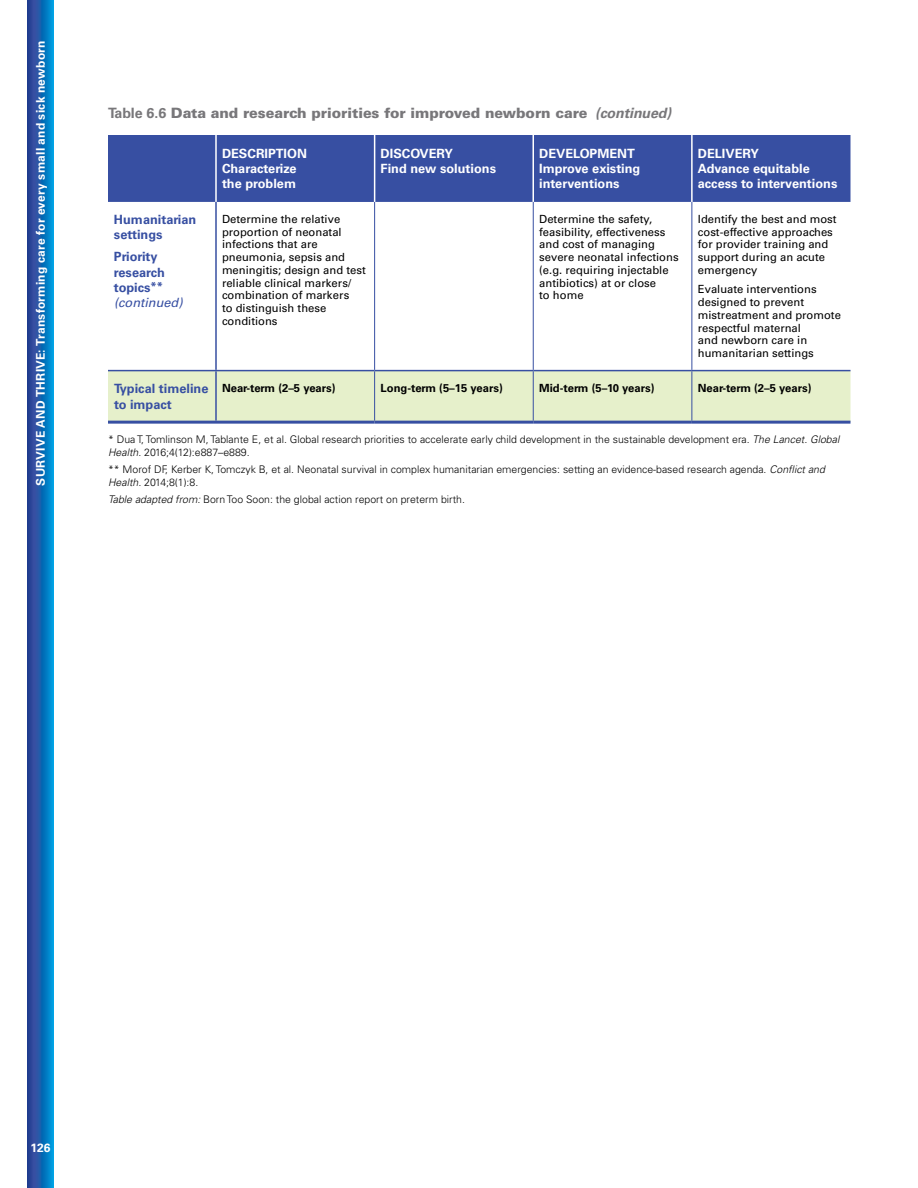
<style>
.page{position:relative;width:918px;height:1188px;background:#fff}
.page>*{position:absolute;margin:0;border:0;box-sizing:border-box;transform-origin:0 0}
.t1{font:900 14.25px "Univers LT Std";letter-spacing:-.005em;color:#78777a}
.t2{font:italic 700 14.25px "Univers LT Std";letter-spacing:-.01em;color:#78777a}
.t3{font:700 12.75px/15.3px "Univers LT Std";color:#fff}
.t4{font:700 12.75px/15.3px "Univers LT Std";color:#374fa2}
.t5{font:700 12px "Univers LT Std";letter-spacing:.02em;color:#fff}
.t6{font:11.25px/12.8px "Univers LT Std";color:#000}
.t7{font:700 11.25px "Univers LT Std";color:#000}
.t8{font:300 10.5px/12.6px "Univers LT Std";color:#000}
.s1{font-weight:700}
.s2{font-size:11.25px}
.s3{font-weight:400;font-style:italic}
.s4{font-style:italic}
</style>
<div class="page">
<svg style="left:27px;top:0;width:27px;height:1188px;background:#1666b2"></svg>
<div style="left:108px;top:135px;width:742px;height:67px;background:#374fa2"></div>
<svg style="left:375px;top:202px;width:317px;height:168px"></svg>
<div style="left:108px;top:371px;width:742px;height:50px;background:#e6f0cb"></div>
<hr style="left:215px;top:135px;width:2px;height:67px;background:#fff">
<hr style="left:374px;top:135px;width:1px;height:67px;background:#fff">
<hr style="left:532px;top:135px;width:2px;height:67px;background:#fff">
<hr style="left:691px;top:135px;width:2px;height:67px;background:#fff">
<hr style="left:108px;top:421px;width:108px;height:3px;background:#374fa2">
<hr style="left:216px;top:421px;width:159px;height:3px;background:#374fa2">
<hr style="left:375px;top:421px;width:158px;height:3px;background:#374fa2">
<hr style="left:533px;top:421px;width:159px;height:3px;background:#374fa2">
<hr style="left:692px;top:421px;width:158px;height:3px;background:#374fa2">
<hr style="left:215px;top:202px;width:2px;height:168px;background:#374fa2">
<hr style="left:215px;top:371px;width:2px;height:50px;background:#374fa2">
<hr style="left:374px;top:202px;width:1px;height:168px;background:#374fa2">
<hr style="left:533px;top:202px;width:1px;height:168px;background:#374fa2">
<hr style="left:692px;top:202px;width:1px;height:168px;background:#374fa2">
<hr style="left:374px;top:371px;width:1px;height:50px;background:#374fa2">
<hr style="left:533px;top:371px;width:1px;height:50px;background:#374fa2">
<hr style="left:692px;top:371px;width:1px;height:50px;background:#374fa2">
<hr style="left:108px;top:370px;width:108px;height:1px;background:#374fa2">
<hr style="left:216px;top:370px;width:159px;height:1px;background:#374fa2">
<hr style="left:375px;top:370px;width:158px;height:1px;background:#374fa2">
<hr style="left:533px;top:370px;width:159px;height:1px;background:#374fa2">
<hr style="left:692px;top:370px;width:158px;height:1px;background:#374fa2">
<p class="t5" style="left:34px;top:486px;width:447px;rotate:-90deg">SURVIVE AND THRIVE: Transforming care for every small and sick newborn</p>
<p class="t2" style="left:595px;top:105px;width:78px">(continued)</p>
<p class="t1" style="left:108px;top:104px;width:481px"><span class="s1">Table 6.6</span> Data and research priorities for improved newborn care</p>
<p class="t3" style="left:222px;top:146px;width:87px">DESCRIPTION<br>Characterize the problem</p>
<p class="t3" style="left:381px;top:146px;width:117px">DISCOVERY<br>Find new solutions</p>
<p class="t3" style="left:539px;top:146px;width:103px">DEVELOPMENT<br>Improve existing interventions</p>
<p class="t3" style="left:698px;top:146px;width:141px">DELIVERY<br>Advance equitable access to interventions</p>
<p class="t4" style="left:114px;top:212px;width:84px">Humanitarian settings</p>
<p class="t4" style="left:114px;top:249px;width:70px">Priority research topics<span class="s2">** </span><span class="s3">(continued)</span></p>
<p class="t6" style="left:222px;top:213px;width:145px">Determine the relative proportion of neonatal infections that are pneumonia, sepsis and meningitis; design and test reliable clinical markers/ combination of markers<br>to distinguish these conditions</p>
<p class="t6" style="left:539px;top:213px;width:141px">Determine the safety, feasibility, effectiveness and cost of managing severe neonatal infections (e.g. requiring injectable antibiotics) at or close<br>to home</p>
<p class="t6" style="left:698px;top:213px;width:140px">Identify the best and most cost-effective approaches for provider training and support during an acute emergency</p>
<p class="t6" style="left:698px;top:283px;width:145px">Evaluate interventions designed to prevent mistreatment and promote respectful maternal<br>and newborn care in humanitarian settings</p>
<p class="t4" style="left:114px;top:381px;width:96px">Typical timeline to impact</p>
<p class="t7" style="left:222px;top:382px;width:115px">Near-term (2–5 years)</p>
<p class="t7" style="left:381px;top:382px;width:124px">Long-term (5–15 years)</p>
<p class="t7" style="left:539px;top:382px;width:117px">Mid-term (5–10 years)</p>
<p class="t7" style="left:698px;top:382px;width:115px">Near-term (2–5 years)</p>
<p class="t8" style="left:108px;top:433px;width:733px">* Dua T, Tomlinson M, Tablante E, et al. Global research priorities to accelerate early child development in the sustainable development era. <span class="s4">The Lancet. Global<br>Health</span>. 2016;4(12):e887–e889.</p>
<p class="t8" style="left:108px;top:463px;width:718px">** Morof DF, Kerber K, Tomczyk B, et al. Neonatal survival in complex humanitarian emergencies: setting an evidence-based research agenda. <span class="s4">Conflict and<br>Health.</span> 2014;8(1):8.</p>
<p class="t8" style="left:108px;top:493px;width:358px"><span class="s4">Table adapted from:</span> Born Too Soon: the global action report on preterm birth.</p>
<p class="t5" style="left:30px;top:1141px;width:22px">126</p>
</div>
